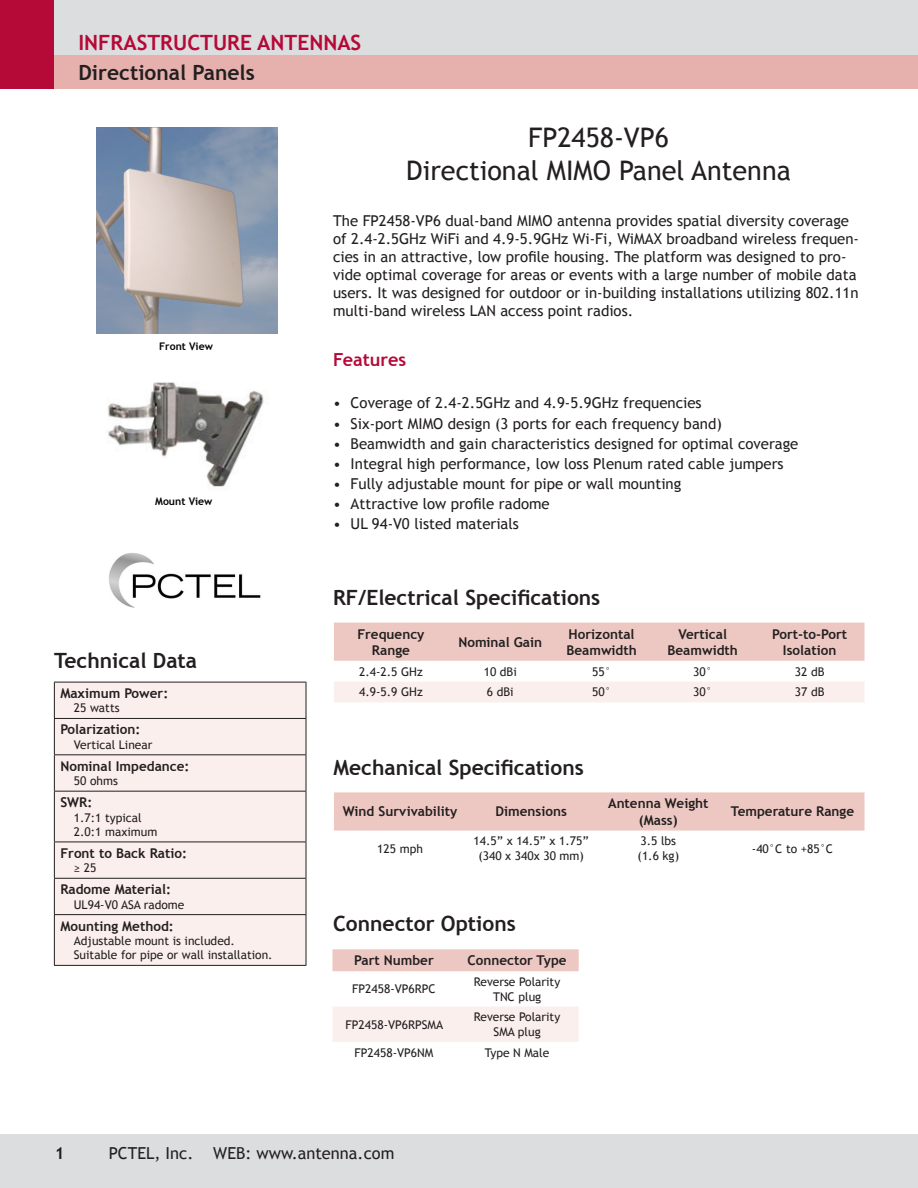
<style>
.page{position:relative;width:918px;height:1188px;background:#fff}
.page>*{position:absolute;margin:0;border:0;box-sizing:border-box;transform-origin:0 0}
._1-HEADING{font:27px "Trebuchet MS";color:#231f20}
.HEADERS-_Chart_Data{font:700 21px "Trebuchet MS";color:#231f20}
.RIGHT_-_Sec_Header{font:700 21px "Trebuchet MS";color:#b50938}
.RIGHT_-_Antenna_Type{font:700 21px "Trebuchet MS";color:#231f20}
.FEATURES_SUBhead{font:700 18px "Trebuchet MS";color:#b50938}
.t1{font:16.5px "Trebuchet MS";color:#231f20}
.t2{font:700 16.5px "Trebuchet MS";color:#231f20}
.Intro{font:15px/18px "Trebuchet MS";color:#231f20}
.SUBheads-charts{font:700 13.5px/16.2px "Trebuchet MS";color:#231f20;text-align:center}
.Tech_Data_Subhead{font:700 13.5px "Trebuchet MS";color:#231f20}
.Chart_Body{font:12px/14.4px "Trebuchet MS";color:#231f20;text-align:center}
.Tech_Data_Body{font:12px "Trebuchet MS";color:#231f20}
.t3{font:700 10.5px "Trebuchet MS";color:#010203}
</style>
<div class="page">
<div style="left:0;top:0;width:918px;height:89px;background:#dcddde"></div>
<div style="left:0;top:55px;width:918px;height:34px;background:#e6b1ac"></div>
<div style="left:0;top:0;width:54px;height:89px;background:#b50938"></div>
<div style="left:0;top:1134px;width:918px;height:54px;background:#dcddde"></div>
<div style="left:55px;top:683px;width:251px;height:282px;background:#faefec"></div>
<hr style="left:54px;top:682px;width:252px;height:1px;background:#231f20">
<hr style="left:54px;top:682px;width:1px;height:36px;background:#231f20">
<hr style="left:306px;top:682px;width:1px;height:36px;background:#231f20">
<hr style="left:54px;top:718px;width:252px;height:1px;background:#231f20">
<hr style="left:54px;top:719px;width:1px;height:35px;background:#231f20">
<hr style="left:306px;top:719px;width:1px;height:35px;background:#231f20">
<hr style="left:54px;top:754px;width:252px;height:1px;background:#231f20">
<hr style="left:54px;top:755px;width:1px;height:36px;background:#231f20">
<hr style="left:306px;top:755px;width:1px;height:36px;background:#231f20">
<hr style="left:54px;top:791px;width:252px;height:1px;background:#231f20">
<hr style="left:54px;top:792px;width:1px;height:50px;background:#231f20">
<hr style="left:306px;top:792px;width:1px;height:50px;background:#231f20">
<hr style="left:54px;top:842px;width:252px;height:1px;background:#231f20">
<hr style="left:54px;top:842px;width:1px;height:36px;background:#231f20">
<hr style="left:306px;top:842px;width:1px;height:36px;background:#231f20">
<hr style="left:54px;top:878px;width:252px;height:1px;background:#231f20">
<hr style="left:54px;top:879px;width:1px;height:35px;background:#231f20">
<hr style="left:306px;top:879px;width:1px;height:35px;background:#231f20">
<hr style="left:54px;top:914px;width:252px;height:1px;background:#231f20">
<hr style="left:54px;top:915px;width:1px;height:50px;background:#231f20">
<hr style="left:306px;top:915px;width:1px;height:50px;background:#231f20">
<hr style="left:54px;top:965px;width:252px;height:1px;background:#231f20">
<img style="left:109px;top:553px;width:152px;height:55px">
<img style="left:96px;top:127px;width:181px;height:207px">
<img style="left:108px;top:382px;width:156px;height:105px">
<div style="left:334px;top:623px;width:531px;height:38px;background:#edc8c2"></div>
<div style="left:334px;top:682px;width:530px;height:20px;background:#faefec"></div>
<div style="left:334px;top:792px;width:531px;height:39px;background:#edc8c2"></div>
<div style="left:332px;top:949px;width:247px;height:22px;background:#edc8c2"></div>
<div style="left:332px;top:1007px;width:247px;height:35px;background:#faefec"></div>
<p class="RIGHT_-_Sec_Header" style="left:78px;top:30px;width:284px">INFRASTRUCTURE ANTENNAS</p>
<p class="RIGHT_-_Antenna_Type" style="left:78px;top:60px;width:178px">Directional Panels</p>
<p class="_1-HEADING" style="left:528px;top:122px;width:142px">FP2458-VP6</p>
<p class="_1-HEADING" style="left:406px;top:154px;width:386px">Directional MIMO Panel Antenna</p>
<p class="t3" style="left:159px;top:340px;width:55px">Front View</p>
<p class="t3" style="left:155px;top:495px;width:59px">Mount View</p>
<p class="HEADERS-_Chart_Data" style="left:54px;top:648px;width:145px">Technical Data</p>
<p class="Tech_Data_Subhead" style="left:60px;top:685px;width:109px">Maximum Power:</p>
<p class="Tech_Data_Body" style="left:74px;top:701px;width:47px">25 watts</p>
<p class="Tech_Data_Subhead" style="left:60px;top:721px;width:82px">Polarization:</p>
<p class="Tech_Data_Body" style="left:74px;top:737px;width:80px">Vertical Linear</p>
<p class="Tech_Data_Subhead" style="left:60px;top:758px;width:131px">Nominal Impedance:</p>
<p class="Tech_Data_Body" style="left:74px;top:774px;width:46px">50 ohms</p>
<p class="Tech_Data_Subhead" style="left:60px;top:794px;width:34px">SWR:</p>
<p class="Tech_Data_Body" style="left:74px;top:810px;width:69px">1.7:1 typical</p>
<p class="Tech_Data_Body" style="left:74px;top:825px;width:85px">2.0:1 maximum</p>
<p class="Tech_Data_Subhead" style="left:60px;top:845px;width:128px">Front to Back Ratio:</p>
<p class="Tech_Data_Body" style="left:74px;top:861px;width:24px">≥ 25</p>
<p class="Tech_Data_Subhead" style="left:60px;top:881px;width:112px">Radome Material:</p>
<p class="Tech_Data_Body" style="left:74px;top:897px;width:112px">UL94-V0 ASA radome</p>
<p class="Tech_Data_Subhead" style="left:60px;top:917px;width:115px">Mounting Method:</p>
<p class="Tech_Data_Body" style="left:74px;top:934px;width:163px">Adjustable mount is included.</p>
<p class="Tech_Data_Body" style="left:74px;top:948px;width:200px">Suitable for pipe or wall installation.</p>
<p class="Intro" style="left:333px;top:212px;width:528px">The FP2458-VP6 dual-band MIMO antenna provides spatial diversity coverage of 2.4-2.5GHz WiFi and 4.9-5.9GHz Wi-Fi, WiMAX broadband wireless frequen&shy;cies in an attractive, low profile housing. The platform was designed to pro&shy;vide optimal coverage for areas or events with a large number of mobile data users. It was designed for outdoor or in-building installations utilizing 802.11n multi-band wireless LAN access point radios.</p>
<p class="FEATURES_SUBhead" style="left:333px;top:348px;width:75px">Features</p>
<p class="Intro" style="left:333px;top:394px;width:370px">• Coverage of 2.4-2.5GHz and 4.9-5.9GHz frequencies</p>
<p class="Intro" style="left:333px;top:414px;width:390px">• Six-port MIMO design (3 ports for each frequency band)</p>
<p class="Intro" style="left:333px;top:435px;width:467px">• Beamwidth and gain characteristics designed for optimal coverage</p>
<p class="Intro" style="left:333px;top:455px;width:452px">• Integral high performance, low loss Plenum rated cable jumpers</p>
<p class="Intro" style="left:333px;top:475px;width:350px">• Fully adjustable mount for pipe or wall mounting</p>
<p class="Intro" style="left:333px;top:495px;width:218px">• Attractive low profile radome</p>
<p class="Intro" style="left:333px;top:515px;width:187px">• UL 94-V0 listed materials</p>
<p class="HEADERS-_Chart_Data" style="left:333px;top:584px;width:269px">RF/Electrical Specifications</p>
<p class="SUBheads-charts" style="left:357px;top:626px;width:69px">Frequency<br>Range</p>
<p class="SUBheads-charts" style="left:458px;top:634px;width:85px">Nominal Gain</p>
<p class="SUBheads-charts" style="left:566px;top:626px;width:72px;text-align:left">Horizontal<br>Beamwidth</p>
<p class="SUBheads-charts" style="left:678px;top:626px;width:50px">Vertical</p>
<p class="SUBheads-charts" style="left:668px;top:642px;width:72px">Beamwidth</p>
<p class="SUBheads-charts" style="left:772px;top:626px;width:76px">Port-to-Port<br>Isolation</p>
<p class="Chart_Body" style="left:359px;top:664px;width:65px">2.4-2.5 GHz</p>
<p class="Chart_Body" style="left:484px;top:664px;width:35px">10 dBi</p>
<p class="Chart_Body" style="left:592px;top:664px;width:20px">55°</p>
<p class="Chart_Body" style="left:693px;top:664px;width:20px">30°</p>
<p class="Chart_Body" style="left:795px;top:664px;width:31px">32 dB</p>
<p class="Chart_Body" style="left:359px;top:685px;width:65px">4.9-5.9 GHz</p>
<p class="Chart_Body" style="left:487px;top:685px;width:28px">6 dBi</p>
<p class="Chart_Body" style="left:592px;top:685px;width:20px">50°</p>
<p class="Chart_Body" style="left:693px;top:685px;width:20px">30°</p>
<p class="Chart_Body" style="left:795px;top:685px;width:31px">37 dB</p>
<p class="HEADERS-_Chart_Data" style="left:334px;top:754px;width:252px">Mechanical Specifications</p>
<p class="SUBheads-charts" style="left:343px;top:804px;width:116px">Wind Survivability</p>
<p class="SUBheads-charts" style="left:496px;top:804px;width:73px">Dimensions</p>
<p class="Chart_Body" style="left:377px;top:841px;width:47px">125 mph</p>
<p class="Chart_Body" style="left:474px;top:834px;width:117px">14.5” x 14.5” x 1.75”</p>
<p class="Chart_Body" style="left:478px;top:849px;width:107px">(340 x 340x 30 mm)</p>
<p class="SUBheads-charts" style="left:608px;top:795px;width:102px">Antenna Weight</p>
<p class="SUBheads-charts" style="left:639px;top:812px;width:40px">(Mass)</p>
<p class="Chart_Body" style="left:641px;top:834px;width:37px">3.5 lbs</p>
<p class="Chart_Body" style="left:638px;top:849px;width:43px">(1.6 kg)</p>
<p class="HEADERS-_Chart_Data" style="left:333px;top:911px;width:184px">Connector Options</p>
<p class="SUBheads-charts" style="left:354px;top:952px;width:81px">Part Number</p>
<p class="SUBheads-charts" style="left:468px;top:952px;width:101px">Connector Type</p>
<p class="Chart_Body" style="left:352px;top:982px;width:85px">FP2458-VP6RPC</p>
<p class="Chart_Body" style="left:474px;top:975px;width:88px">Reverse Polarity<br>TNC plug</p>
<p class="Chart_Body" style="left:346px;top:1017px;width:99px">FP2458-VP6RPSMA</p>
<p class="Chart_Body" style="left:474px;top:1010px;width:88px">Reverse Polarity</p>
<p class="Chart_Body" style="left:494px;top:1024px;width:49px">SMA plug</p>
<p class="Chart_Body" style="left:355px;top:1045px;width:80px">FP2458-VP6NM</p>
<p class="Chart_Body" style="left:485px;top:1045px;width:66px">Type N Male</p>
<p class="SUBheads-charts" style="left:731px;top:804px;width:125px">Temperature Range</p>
<p class="Chart_Body" style="left:752px;top:841px;width:83px">-40°C to +85°C</p>
<p class="t2" style="left:55px;top:1143px;width:11px">1</p>
<p class="t1" style="left:109px;top:1143px;width:287px">PCTEL, Inc. WEB: www.antenna.com</p>
</div>
